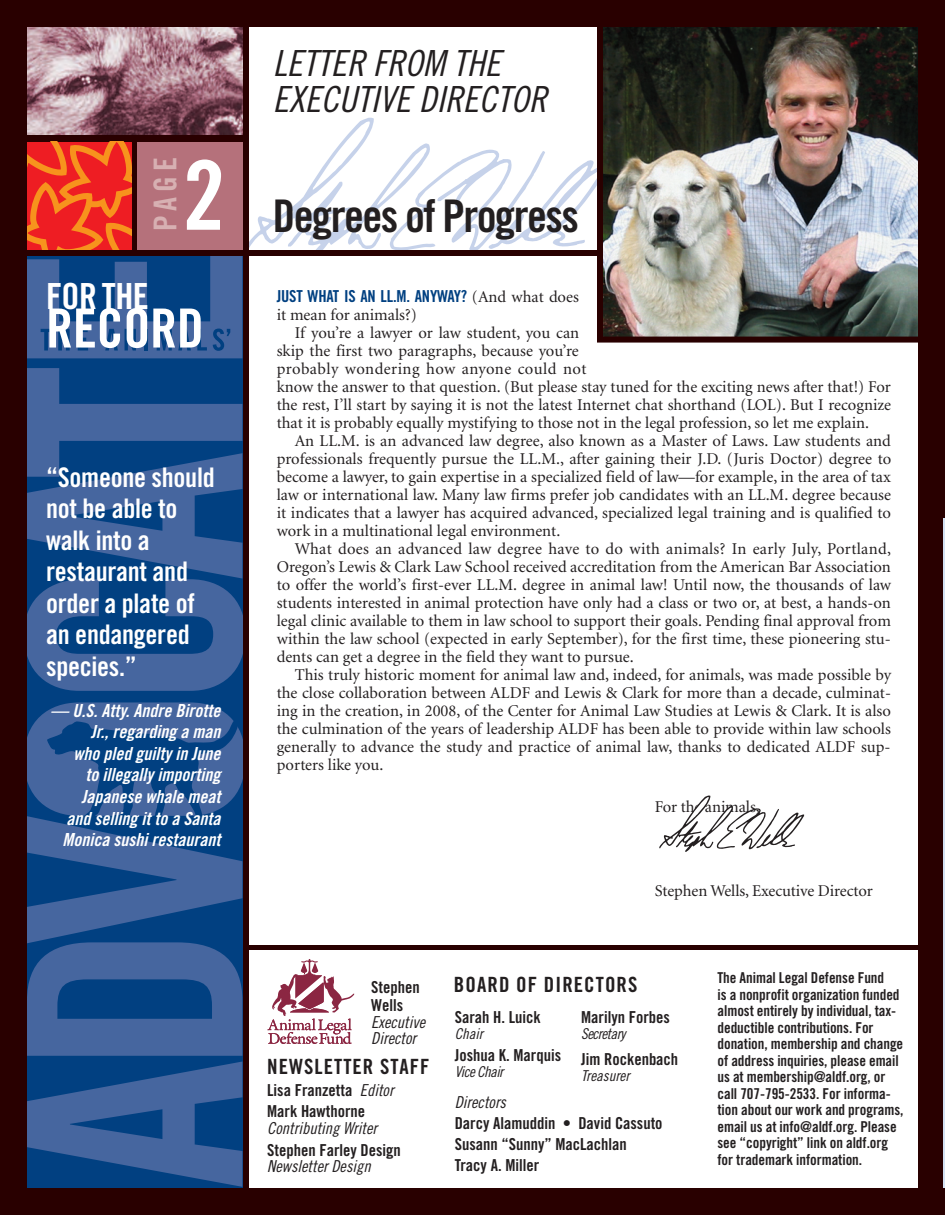
<style>
.page{position:relative;width:945px;height:1215px;background:#fff}
.page>*{position:absolute;margin:0;border:0;box-sizing:border-box;transform-origin:0 0}
.t1{font:96px "Trade Gothic LT Std Bd Cn 20";color:#fff}
.t2{font:54px "Trade Gothic LT Std Bd Cn 20";color:#fff}
.t3{font:45px "Trade Gothic LT Std Bd Cn 20";letter-spacing:-.035em;color:#231f20}
.t4{font:36px/36px "Trade Gothic LT Std Cn 18 Obl";color:#231f20}
.t5{font:36px "Trade Gothic LT Std Bd Cn 20";color:#fff}
.t6{font:31.5px "Trade Gothic LT Std Bd Cn 20";color:#d7b0b2}
.t7{font:27px/31.5px "Trade Gothic LT Std Bd Cn 20";letter-spacing:-.01em;color:#fff}
.t8{font:21px "Trade Gothic LT Std Bd Cn 20";letter-spacing:.05em;color:#231f20}
.t9{font:18px/21.6px "Trade Gothic LT Bold Cond Twenty Obl";color:#fff;text-align:right}
.t10{font:16.5px "Minion";color:#231f20}
.t11{font:16.5px/21px "Trade Gothic LT Std Bd Cn 20";color:#231f20}
.t12{font:16.5px "Minion";letter-spacing:.02em;color:#231f20}
.t13{font:16.5px/16.5px "Trade Gothic LT Std Cn 18 Obl";color:#231f20}
.t14{font:16.5px "Trade Gothic LT Std Bd Cn 20";letter-spacing:-.01em;color:#014081}
.t15{font:16.5px "Minion";letter-spacing:.025em;color:#231f20}
.t16{font:15px/16.5px "Trade Gothic LT Std Bd Cn 20";letter-spacing:-.005em;color:#231f20}
.t17{font:15px "Trade Gothic LT Std Cn 18 Obl";letter-spacing:-.035em;color:#231f20}
.t18{font:15px "Trade Gothic LT Std Cn 18 Obl";color:#231f20}
.s1{font-family:"Minion";color:#231f20}
.s2{font-family:"Trade Gothic LT Std Cn 18 Obl"}
</style>
<div class="page">
<div style="left:0;top:0;width:932px;height:1215px;background:#290000"></div>
<div style="left:138px;top:142px;width:105px;height:108px;background:#b5717b"></div>
<svg style="left:27px;top:142px;width:104px;height:108px"></svg>
<div style="left:27px;top:256px;width:216px;height:932px;background:#014081"></div>
<svg style="left:27px;top:1062px;width:215px;height:125px"></svg>
<svg style="left:27px;top:368px;width:216px;height:323px"></svg>
<svg style="left:27px;top:702px;width:216px;height:354px"></svg>
<svg style="left:27px;top:256px;width:215px;height:102px"></svg>
<hr style="left:932px;top:0;width:1px;height:1215px;background:#290000">
<div style="left:933px;top:0;width:12px;height:1215px;background:#290000"></div>
<div style="left:250px;top:951px;width:668px;height:237px;background:#fff"></div>
<div style="left:250px;top:256px;width:668px;height:689px;background:#fff"></div>
<div style="left:250px;top:27px;width:668px;height:223px;background:#fff"></div>
<img style="left:27px;top:27px;width:216px;height:108px">
<svg style="left:267px;top:959px;width:88px;height:85px"></svg>
<svg style="left:659px;top:795px;width:145px;height:57px"></svg>
<svg style="left:250px;top:117px;width:347px;height:133px"></svg>
<img style="left:604px;top:28px;width:313px;height:308px">
<div style="left:597px;top:21px;width:327px;height:322px;border:6px solid #290000"></div>
<hr style="left:944px;top:519px;width:1px;height:669px;background:#d4e1f2">
<h3 class="t6" style="left:146px;top:231px;width:75px;rotate:-90deg">PAGE</h3>
<h1 class="t1" style="left:183px;top:137px;width:44px">2</h1>
<h3 class="t5" style="left:46px;top:274px;width:101px">For the</h3>
<h2 class="t2" style="left:46px;top:295px;width:159px">Record</h2>
<h3 class="t7" style="left:46px;top:461px;width:170px">“Someone should not be able to walk into a restaurant and order a plate of an endangered species.”</h3>
<p class="t9" style="left:51px;top:699px;width:171px">— U.S. Atty. Andre Birotte<br>Jr., regarding a man<br>who pled guilty in June<br>to illegally importing<br>Japanese whale meat<br>and selling it to a Santa<br>Monica sushi restaurant</p>
<h3 class="t4" style="left:273px;top:46px;width:275px">LETTER FROM THE<br>EXECUTIVE DIRECTOR</h3>
<h3 class="t3" style="left:273px;top:188px;width:308px">Degrees of Progress</h3>
<p class="t14" style="left:277px;top:286px;width:304px">Just what is an LL.M. anyway? <span class="s1">(And what does</span></p>
<p class="t10" style="left:277px;top:306px;width:142px">it mean for animals?)</p>
<p class="t10" style="left:295px;top:324px;width:286px">If you’re a lawyer or law student, you can</p>
<p class="t10" style="left:277px;top:342px;width:304px">skip the first two paragraphs, because you’re</p>
<p class="t15" style="left:277px;top:360px;width:311px">probably wondering how anyone could not</p>
<p class="t10" style="left:277px;top:378px;width:616px">know the answer to that question. (But please stay tuned for the exciting news after that!) For</p>
<p class="t10" style="left:277px;top:396px;width:616px">the rest, I’ll start by saying it is not the latest Internet chat shorthand (LOL). But I recognize</p>
<p class="t10" style="left:277px;top:414px;width:594px">that it is probably equally mystifying to those not in the legal profession, so let me explain.</p>
<p class="t10" style="left:295px;top:432px;width:598px">An LL.M. is an advanced law degree, also known as a Master of Laws. Law students and</p>
<p class="t10" style="left:277px;top:450px;width:616px">professionals frequently pursue the LL.M., after gaining their J.D. (Juris Doctor) degree to</p>
<p class="t10" style="left:277px;top:468px;width:616px">become a lawyer, to gain expertise in a specialized field of law—for example, in the area of tax</p>
<p class="t10" style="left:277px;top:486px;width:616px">law or international law. Many law firms prefer job candidates with an LL.M. degree because</p>
<p class="t10" style="left:277px;top:504px;width:616px">it indicates that a lawyer has acquired advanced, specialized legal training and is qualified to</p>
<p class="t10" style="left:277px;top:522px;width:285px">work in a multinational legal environment.</p>
<p class="t12" style="left:295px;top:540px;width:598px">What does an advanced law degree have to do with animals? In early July, Portland,</p>
<p class="t10" style="left:277px;top:558px;width:616px">Oregon’s Lewis &amp; Clark Law School received accreditation from the American Bar Association</p>
<p class="t10" style="left:277px;top:576px;width:616px">to offer the world’s first-ever LL.M. degree in animal law! Until now, the thousands of law</p>
<p class="t10" style="left:277px;top:594px;width:616px">students interested in animal protection have only had a class or two or, at best, a hands-on</p>
<p class="t10" style="left:277px;top:612px;width:616px">legal clinic available to them in law school to support their goals. Pending final approval from</p>
<p class="t10" style="left:277px;top:630px;width:616px">within the law school (expected in early September), for the first time, these pioneering stu-</p>
<p class="t10" style="left:277px;top:648px;width:359px">dents can get a degree in the field they want to pursue.</p>
<p class="t10" style="left:295px;top:666px;width:598px">This truly historic moment for animal law and, indeed, for animals, was made possible by</p>
<p class="t10" style="left:277px;top:684px;width:616px">the close collaboration between ALDF and Lewis &amp; Clark for more than a decade, culminat-</p>
<p class="t10" style="left:277px;top:702px;width:616px">ing in the creation, in 2008, of the Center for Animal Law Studies at Lewis &amp; Clark. It is also</p>
<p class="t10" style="left:277px;top:720px;width:616px">the culmination of the years of leadership ALDF has been able to provide within law schools</p>
<p class="t10" style="left:277px;top:738px;width:615px">generally to advance the study and practice of animal law, thanks to dedicated ALDF sup-</p>
<p class="t10" style="left:277px;top:756px;width:108px">porters like you.</p>
<p class="t10" style="left:655px;top:798px;width:106px">For the animals,</p>
<p class="t10" style="left:655px;top:882px;width:220px">Stephen Wells, Executive Director</p>
<p class="t11" style="left:371px;top:978px;width:50px;line-height:18px">Stephen<br>Wells</p>
<p class="t13" style="left:371px;top:1014px;width:56px">Executive<br>Director</p>
<p class="t8" style="left:267px;top:1054px;width:164px">NEWSLETTER STAFF</p>
<p class="t11" style="left:267px;top:1079px;width:128px">Lisa Franzetta <span class="s2">Editor<br></span>Mark Hawthorne</p>
<p class="t13" style="left:267px;top:1120px;width:111px">Contributing Writer</p>
<p class="t11" style="left:267px;top:1139px;width:135px">Stephen Farley Design</p>
<p class="t13" style="left:267px;top:1158px;width:105px">Newsletter Design</p>
<p class="t8" style="left:454px;top:972px;width:44px">BOARDO</p>
<p class="t8" style="left:528px;top:972px;width:20px">F DIR</p>
<p class="t8" style="left:574px;top:972px;width:22px">ECTORS</p>
<p class="t16" style="left:718px;top:970px;width:188px">The Animal Legal Defense Fund<br>is a nonprofit organization funded almost entirely by individual, tax&shy;deductible contributions. For donation, membership and change of address inquiries, please email us at membership@aldf.org, or call 707-795-2533. For informa&shy;tion about our work and programs, email us at info@aldf.org. Please see “copyright” link on aldf.org for trademark information.</p>
<p class="t11" style="left:455px;top:1007px;width:88px">Sarah H. Luick</p>
<p class="t17" style="left:455px;top:1025px;width:30px">Chair</p>
<p class="t11" style="left:455px;top:1044px;width:108px">Joshua K. Marquis</p>
<p class="t17" style="left:455px;top:1063px;width:50px">Vice Chair</p>
<p class="t11" style="left:581px;top:1007px;width:90px">Marilyn Forbes</p>
<p class="t17" style="left:581px;top:1025px;width:46px">Secretary</p>
<p class="t11" style="left:581px;top:1049px;width:99px">Jim Rockenbach</p>
<p class="t18" style="left:581px;top:1067px;width:50px">Treasurer</p>
<p class="t13" style="left:455px;top:1094px;width:53px">Directors</p>
<p class="t11" style="left:455px;top:1112px;width:209px">Darcy Alamuddin • David Cassuto<br>Susann “Sunny” MacLachlan<br>Tracy A. Miller</p>
</div>
